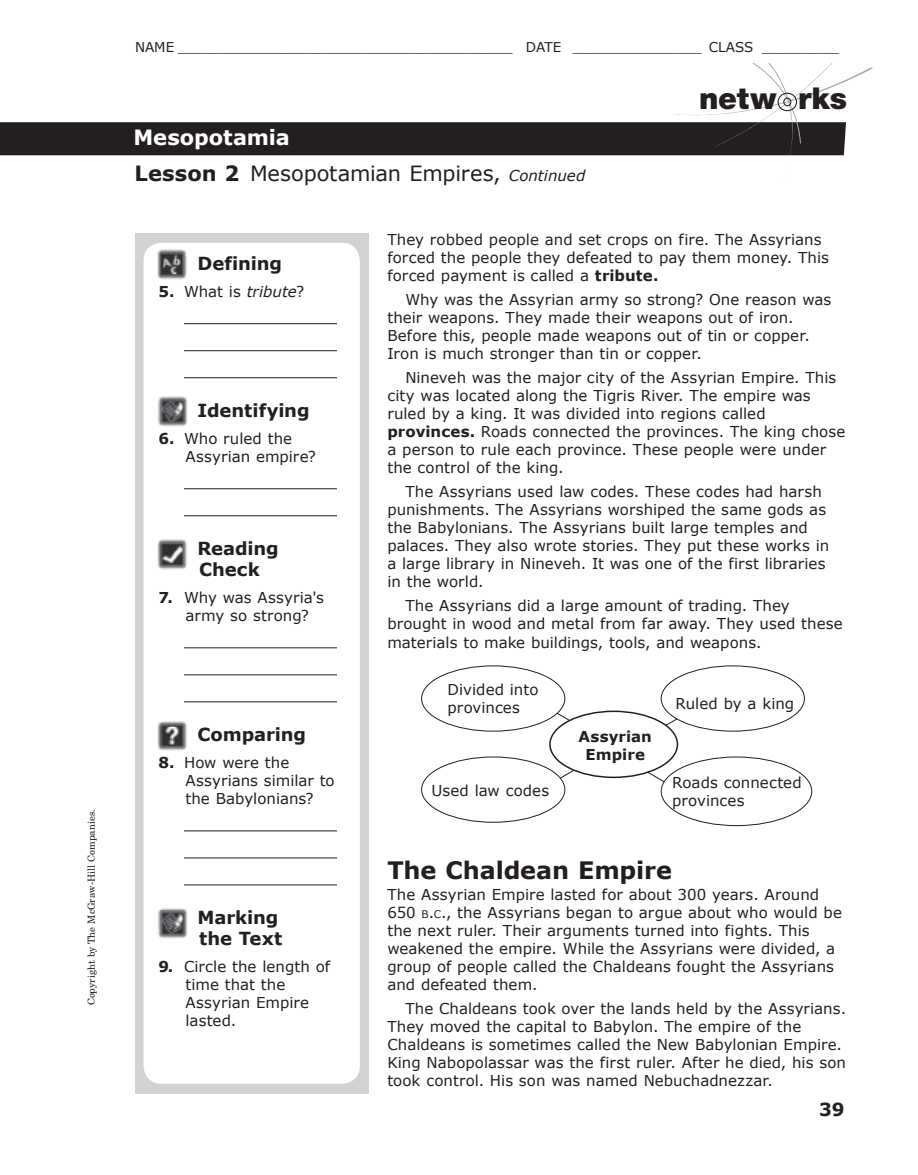
<style>
.page{position:relative;width:918px;height:1175px;background:#fff}
.page>*{position:absolute;margin:0;border:0;box-sizing:border-box;transform-origin:0 0}
.t1{font:900 30.15px "Helvetica Neue LT Std";color:#231f20}
.t2{font:700 24px "Verdana";letter-spacing:-.005em;color:#231f20}
.t3{font:21px "Verdana";letter-spacing:-.01em;color:#231f20}
.t4{font:700 21px "Verdana";letter-spacing:-.005em;color:#fff}
.t5{font:700 18px/21px "Verdana";letter-spacing:-.005em;color:#231f20}
.t6{font:15px/18px "Verdana";color:#231f20}
.t7{font:700 15px/18px "Verdana";letter-spacing:.005em;color:#231f20;text-align:center}
.t8{font:13.5px "Verdana";color:#231f20}
.t9{font:9.75px "New Century Schlbk LT Std";color:#231f20}
.s1{font-weight:700}
.s2{font-style:italic;font-size:15px}
.s3{font-style:italic}
.s4{font-size:10.5px}
</style>
<div class="page">
<svg style="left:0;top:63px;width:873px;height:93px"></svg>
<div style="left:135px;top:234px;width:234px;height:860px;background:#d1d2d4"></div>
<div style="left:144px;top:243px;width:216px;height:840px;background:#fff;border-radius:18px"></div>
<hr style="left:184px;top:323px;width:153px;height:1px;background:#231f20">
<hr style="left:184px;top:350px;width:153px;height:1px;background:#231f20">
<hr style="left:184px;top:377px;width:153px;height:1px;background:#231f20">
<hr style="left:184px;top:488px;width:153px;height:1px;background:#231f20">
<hr style="left:184px;top:515px;width:153px;height:1px;background:#231f20">
<hr style="left:184px;top:647px;width:153px;height:1px;background:#231f20">
<hr style="left:184px;top:674px;width:153px;height:1px;background:#231f20">
<hr style="left:184px;top:701px;width:153px;height:1px;background:#231f20">
<hr style="left:184px;top:830px;width:153px;height:1px;background:#231f20">
<hr style="left:184px;top:857px;width:153px;height:1px;background:#231f20">
<hr style="left:184px;top:884px;width:153px;height:1px;background:#231f20">
<img style="left:157px;top:249px;width:29px;height:31px">
<img style="left:163px;top:256px;width:24px;height:18px">
<img style="left:158px;top:396px;width:30px;height:31px">
<img style="left:159px;top:403px;width:29px;height:18px">
<img style="left:157px;top:539px;width:30px;height:31px">
<img style="left:159px;top:541px;width:28px;height:18px">
<img style="left:157px;top:721px;width:30px;height:30px">
<img style="left:159px;top:727px;width:28px;height:18px">
<img style="left:158px;top:908px;width:30px;height:31px">
<img style="left:159px;top:910px;width:29px;height:18px">
<svg style="left:523px;top:693px;width:66px;height:44px"></svg>
<svg style="left:544px;top:767px;width:34px;height:46px"></svg>
<svg style="left:642px;top:693px;width:78px;height:46px"></svg>
<svg style="left:640px;top:767px;width:42px;height:46px"></svg>
<div style="left:550px;top:711px;width:127px;height:66px;background:#fff;border-radius:50%"></div>
<div style="left:549px;top:710px;width:129px;height:68px;border:2px solid #231f20;border-radius:50%"></div>
<div style="left:422px;top:666px;width:143px;height:65px;background:#fff;border-radius:50%"></div>
<div style="left:422px;top:757px;width:143px;height:65px;background:#fff;border-radius:50%"></div>
<div style="left:661px;top:666px;width:143px;height:65px;background:#fff;border-radius:50%"></div>
<div style="left:661px;top:757px;width:151px;height:68px;background:#fff;border-radius:50%"></div>
<p class="t9" style="left:87px;top:1005px;width:198px;rotate:-90deg">Copyright by The McGraw-Hill Companies.</p>
<p class="t8" style="left:135px;top:39px;width:706px">NAME _______________________________________ DATE _______________ CLASS _________</p>
<p class="t1" style="left:699px;top:88px;width:150px">netw rks</p>
<p class="t4" style="left:133px;top:123px;width:158px">Mesopotamia</p>
<p class="t3" style="left:135px;top:159px;width:452px"><span class="s1">Lesson 2</span> Mesopotamian Empires, <span class="s2">Continued</span></p>
<p class="t5" style="left:198px;top:252px;width:86px">Defining</p>
<p class="t6" style="left:159px;top:282px;width:147px"><span class="s1">5.</span> What is <span class="s3">tribute</span>?</p>
<p class="t5" style="left:198px;top:399px;width:114px">Identifying</p>
<p class="t6" style="left:186px;top:429px;width:132px;text-indent:-27px"><span class="s1">6.</span> Who ruled the<br>Assyrian empire?</p>
<p class="t5" style="left:198px;top:537px;width:83px">Reading<br>Check</p>
<p class="t6" style="left:186px;top:588px;width:140px;text-indent:-27px"><span class="s1">7.</span> Why was Assyria's army so strong?</p>
<p class="t5" style="left:198px;top:723px;width:110px">Comparing</p>
<p class="t6" style="left:186px;top:753px;width:151px;text-indent:-27px"><span class="s1">8.</span> How were the<br>Assyrians similar to the Babylonians?</p>
<p class="t5" style="left:198px;top:906px;width:86px">Marking the Text</p>
<p class="t6" style="left:186px;top:957px;width:146px;text-indent:-27px"><span class="s1">9.</span> Circle the length of time that the<br>Assyrian Empire lasted.</p>
<p class="t6" style="left:387px;top:230px;width:443px">They robbed people and set crops on fire. The Assyrians forced the people they defeated to pay them money. This forced payment is called a <span class="s1">tribute.</span></p>
<p class="t6" style="left:387px;top:290px;width:446px;text-indent:18px">Why was the Assyrian army so strong? One reason was their weapons. They made their weapons out of iron.<br>Before this, people made weapons out of tin or copper.<br>Iron is much stronger than tin or copper.</p>
<p class="t6" style="left:387px;top:368px;width:459px;text-indent:18px">Nineveh was the major city of the Assyrian Empire. This city was located along the Tigris River. The empire was ruled by a king. It was divided into regions called <span class="s1">provinces.</span> Roads connected the provinces. The king chose a person to rule each province. These people were under the control of the king.</p>
<p class="t6" style="left:387px;top:482px;width:443px;text-indent:18px">The Assyrians used law codes. These codes had harsh punishments. The Assyrians worshiped the same gods as the Babylonians. The Assyrians built large temples and palaces. They also wrote stories. They put these works in a large library in Nineveh. It was one of the first libraries in the world.</p>
<p class="t6" style="left:387px;top:596px;width:457px;text-indent:18px">The Assyrians did a large amount of trading. They brought in wood and metal from far away. They used these materials to make buildings, tools, and weapons.</p>
<p class="t6" style="left:448px;top:680px;width:92px">Divided into provinces</p>
<p class="t6" style="left:431px;top:781px;width:119px">Used law codes</p>
<p class="t7" style="left:579px;top:726px;width:75px">Assyrian<br>Empire</p>
<p class="t6" style="left:676px;top:693px;width:120px">Ruled by a king</p>
<p class="t6" style="left:672px;top:773px;width:131px">Roads connected provinces</p>
<p class="t2" style="left:387px;top:854px;width:286px">The Chaldean Empire</p>
<p class="t6" style="left:387px;top:884px;width:456px">The Assyrian Empire lasted for about 300 years. Around 650 <span class="s4">B</span>.<span class="s4">C</span>., the Assyrians began to argue about who would be the next ruler. Their arguments turned into fights. This weakened the empire. While the Assyrians were divided, a group of people called the Chaldeans fought the Assyrians and defeated them.</p>
<p class="t6" style="left:387px;top:998px;width:460px;text-indent:18px">The Chaldeans took over the lands held by the Assyrians.<br>They moved the capital to Babylon. The empire of the Chaldeans is sometimes called the New Babylonian Empire.<br>King Nabopolassar was the first ruler. After he died, his son took control. His son was named Nebuchadnezzar.</p>
<p class="t5" style="left:819px;top:1098px;width:27px">39</p>
</div>
